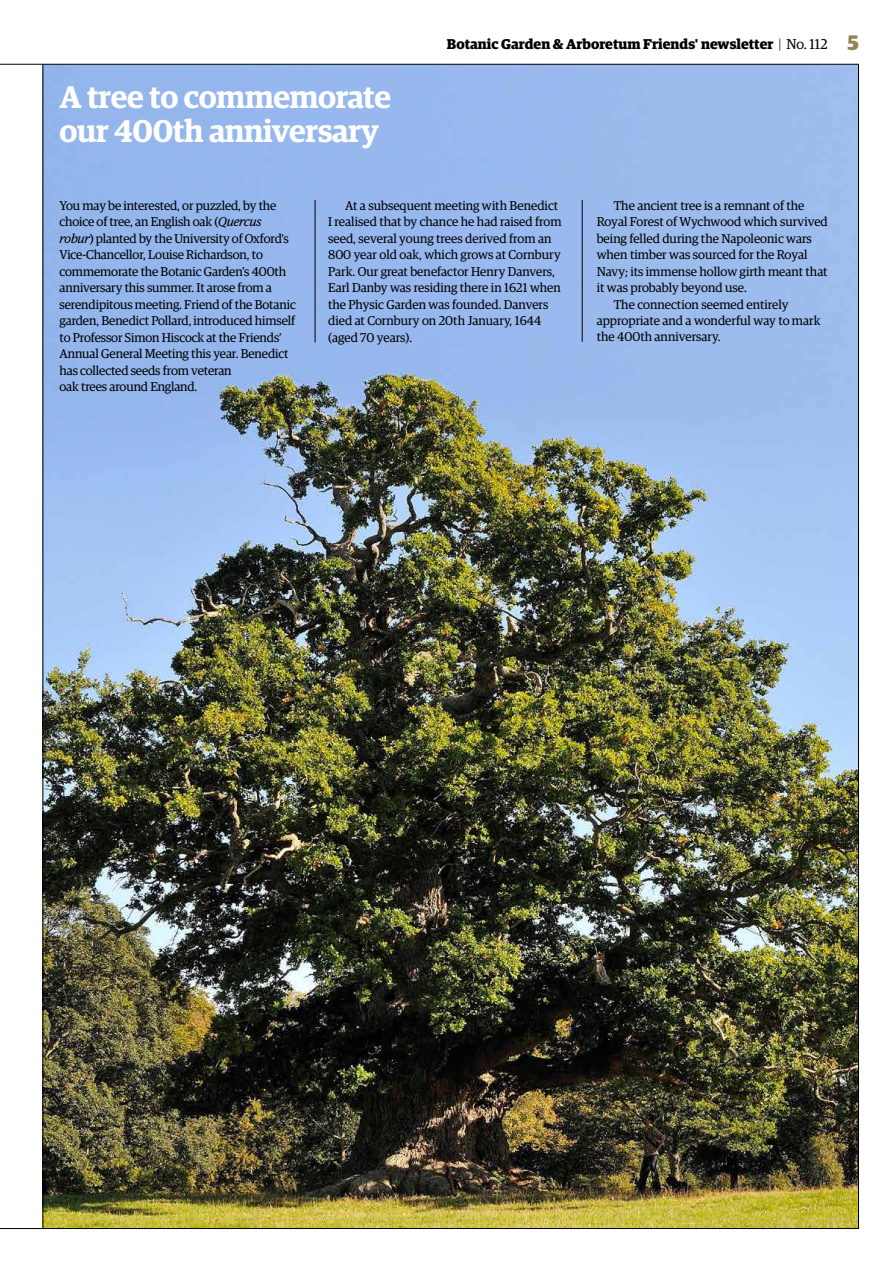
<style>
.page{position:relative;width:893px;height:1263px;background:#fff}
.page>*{position:absolute;margin:0;border:0;box-sizing:border-box;transform-origin:0 0}
.t1{font:600 31.5px/34.5px "Guardian Egyp";letter-spacing:-.01em;color:#fff}
.t2{font:700 14.25px "Guardian Egyp";color:#000}
.t3{font:12.75px/16.5px "Guardian Egyp";letter-spacing:-.005em;color:#000}
.s1{font-weight:300}
.s2{font-weight:400}
.s3{font-weight:900;font-size:21px;color:#948256}
.s4{font-style:italic}
</style>
<div class="page">
<img style="left:0;top:64px;width:859px;height:1165px">
<hr style="left:43px;top:64px;width:1px;height:1164px;background:#000">
<h1 class="t1" style="left:60px;top:77px;width:333px">A tree to commemorate our 400th anniversary</h1>
<p class="t2" style="left:447px;top:33px;width:414px">Botanic Garden &amp; Arboretum Friends' newsletter <span class="s1">|</span> <span class="s2">No. 112</span> <span class="s3">5</span></p>
<p class="t3" style="left:60px;top:196px;width:238px">You may be interested, or puzzled, by the choice of tree, an English oak (<span class="s4">Quercus robur</span>) planted by the University of Oxford’s Vice-Chancellor, Louise Richardson, to commemorate the Botanic Garden’s 400th anniversary this summer. It arose from a serendipitous meeting. Friend of the Botanic garden, Benedict Pollard, introduced himself to Professor Simon Hiscock at the Friends’ Annual General Meeting this year. Benedict has collected seeds from veteran<br>oak trees around England.</p>
<p class="t3" style="left:328px;top:196px;width:235px;text-indent:17px">At a subsequent meeting with Benedict I realised that by chance he had raised from seed, several young trees derived from an 800 year old oak, which grows at Cornbury Park. Our great benefactor Henry Danvers, Earl Danby was residing there in 1621 when the Physic Garden was founded. Danvers died at Cornbury on 20th January, 1644 (aged 70 years).</p>
<p class="t3" style="left:614px;top:196px;width:192px">The ancient tree is a remnant of the</p>
<p class="t3" style="left:597px;top:213px;width:233px">Royal Forest of Wychwood which survived</p>
<p class="t3" style="left:597px;top:229px;width:217px">being felled during the Napoleonic wars</p>
<p class="t3" style="left:597px;top:246px;width:212px">when timber was sourced for the Royal</p>
<p class="t3" style="left:597px;top:262px;width:232px">Navy; its immense hollow girth meant that</p>
<p class="t3" style="left:597px;top:279px;width:152px">it was probably beyond use.</p>
<p class="t3" style="left:614px;top:295px;width:176px">The connection seemed entirely</p>
<p class="t3" style="left:597px;top:312px;width:225px">appropriate and a wonderful way to mark</p>
<p class="t3" style="left:597px;top:328px;width:125px">the 400th anniversary.</p>
</div>
